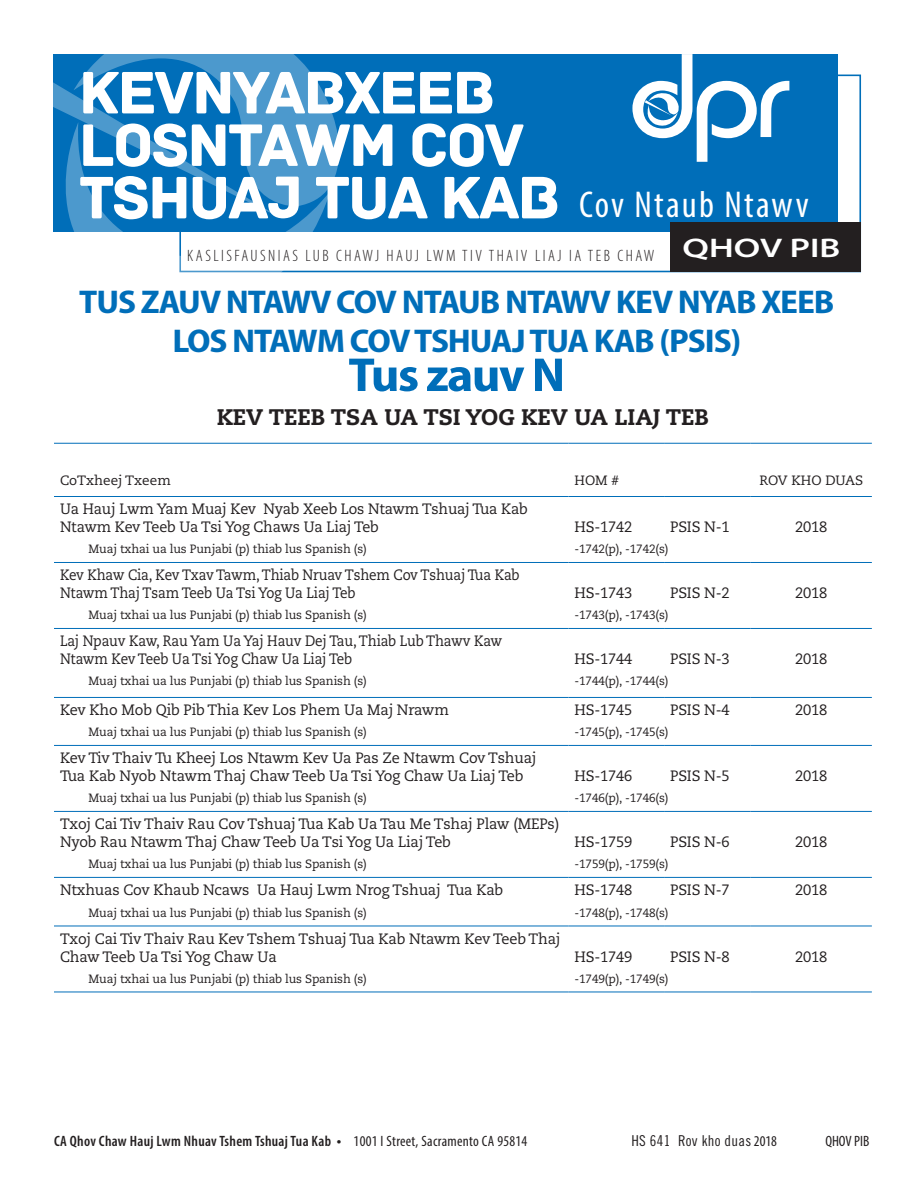
<style>
.page{position:relative;width:918px;height:1188px;background:#fff}
.page>*{position:absolute;margin:0;border:0;box-sizing:border-box;transform-origin:0 0}
.t1{font:63px/52.5px "Archive";letter-spacing:-.04em;color:#fff}
.t2{font:700 semi-condensed 48px "Myriad Pro";letter-spacing:-.03em;color:#006eb9;scale:1.1 1}
.t3{font:condensed 37.5px "Myriad Pro";letter-spacing:.06em;color:#fff}
.t4{font:700 semi-condensed 33px/39px "Myriad Pro";letter-spacing:-.03em;color:#006eb9;text-align:center;scale:1.1 1}
.t5{font:600 semi-expanded 27px "Myriad Pro";color:#fff;scale:1.25 1}
.t6{font:800 22.5px "Caecilia LT Std";color:#231f20}
.t7{font:300 condensed 16.5px "Myriad Pro";letter-spacing:.15em;color:#231f20}
.t8{font:15px/18px "Caecilia LT Std";letter-spacing:-.01em;color:#231f20}
.t9{font:15px/18px "Caecilia LT Std";letter-spacing:-.01em;color:#231f20;scale:.9 1}
.t10{font:15px/18px "Caecilia LT Std";letter-spacing:-.01em;color:#231f20;scale:.96 1}
.t11{font:600 condensed 15px "Myriad Pro";letter-spacing:.02em;color:#231f20}
.t12{font:15px "Trade Gothic LT Std Cn 18";letter-spacing:.02em;color:#231f20}
.t13{font:condensed 15px "Myriad Pro";color:#231f20}
.t14{font:13.5px "Caecilia LT Std";color:#231f20}
.t15{font:12px "Caecilia LT Std";letter-spacing:-.01em;color:#231f20}
.s1{font-weight:400}
.s2{font-family:"Myriad Pro";font-stretch:condensed}
</style>
<div class="page">
<div style="left:53px;top:54px;width:785px;height:178px;background:#006eb9"></div>
<div style="left:670px;top:222px;width:191px;height:50px;background:#231f20"></div>
<svg style="left:69px;top:210px;width:262px;height:63px"></svg>
<svg style="left:79px;top:54px;width:260px;height:156px;fill:#4c99cd"></svg>
<svg style="left:53px;top:81px;width:227px;height:137px"></svg>
<hr style="left:54px;top:443px;width:514px;height:1px;background:#006eb9">
<hr style="left:568px;top:443px;width:96px;height:1px;background:#006eb9">
<hr style="left:664px;top:443px;width:87px;height:1px;background:#006eb9">
<hr style="left:751px;top:443px;width:121px;height:1px;background:#006eb9">
<svg style="left:632px;top:54px;width:157px;height:108px"></svg>
<hr style="left:54px;top:562px;width:514px;height:1px;background:#006eb9">
<hr style="left:568px;top:562px;width:96px;height:1px;background:#006eb9">
<hr style="left:664px;top:562px;width:87px;height:1px;background:#006eb9">
<hr style="left:751px;top:562px;width:121px;height:1px;background:#006eb9">
<hr style="left:54px;top:628px;width:514px;height:1px;background:#006eb9">
<hr style="left:568px;top:628px;width:96px;height:1px;background:#006eb9">
<hr style="left:664px;top:628px;width:87px;height:1px;background:#006eb9">
<hr style="left:751px;top:628px;width:121px;height:1px;background:#006eb9">
<hr style="left:54px;top:697px;width:514px;height:1px;background:#006eb9">
<hr style="left:568px;top:697px;width:96px;height:1px;background:#006eb9">
<hr style="left:664px;top:697px;width:87px;height:1px;background:#006eb9">
<hr style="left:751px;top:697px;width:121px;height:1px;background:#006eb9">
<hr style="left:54px;top:745px;width:514px;height:1px;background:#006eb9">
<hr style="left:568px;top:745px;width:96px;height:1px;background:#006eb9">
<hr style="left:664px;top:745px;width:87px;height:1px;background:#006eb9">
<hr style="left:751px;top:745px;width:121px;height:1px;background:#006eb9">
<hr style="left:54px;top:811px;width:514px;height:1px;background:#006eb9">
<hr style="left:568px;top:811px;width:96px;height:1px;background:#006eb9">
<hr style="left:664px;top:811px;width:87px;height:1px;background:#006eb9">
<hr style="left:751px;top:811px;width:121px;height:1px;background:#006eb9">
<hr style="left:54px;top:877px;width:514px;height:1px;background:#006eb9">
<hr style="left:568px;top:877px;width:96px;height:1px;background:#006eb9">
<hr style="left:664px;top:877px;width:87px;height:1px;background:#006eb9">
<hr style="left:751px;top:877px;width:121px;height:1px;background:#006eb9">
<hr style="left:54px;top:926px;width:514px;height:1px;background:#006eb9">
<hr style="left:568px;top:926px;width:96px;height:1px;background:#006eb9">
<hr style="left:664px;top:926px;width:87px;height:1px;background:#006eb9">
<hr style="left:751px;top:926px;width:121px;height:1px;background:#006eb9">
<hr style="left:54px;top:992px;width:514px;height:1px;background:#006eb9">
<hr style="left:568px;top:992px;width:96px;height:1px;background:#006eb9">
<hr style="left:664px;top:992px;width:87px;height:1px;background:#006eb9">
<hr style="left:751px;top:992px;width:121px;height:1px;background:#006eb9">
<hr style="left:54px;top:496px;width:514px;height:1px;background:#006eb9">
<hr style="left:568px;top:496px;width:96px;height:1px;background:#006eb9">
<hr style="left:664px;top:496px;width:87px;height:1px;background:#006eb9">
<hr style="left:751px;top:496px;width:121px;height:1px;background:#006eb9">
<h1 class="t1" style="left:79px;top:67px;width:483px">KEVNYABXEEB<br>LOSNTAWM COV<br>TSHUAJ TUA KAB</h1>
<p class="t3" style="left:579px;top:182px;width:231px">Cov Ntaub Ntawv</p>
<p class="t7" style="left:187px;top:246px;width:469px">KASLISFAUSNIAS LUB CHAWJ HAUJ LWM TIV THAIV LIAJ IA TEB CHAW</p>
<p class="t5" style="left:683px;top:230px;width:128px">QHOV PIB</p>
<h3 class="t4" style="left:79px;top:281px;width:688px">TUS ZAUV NTAWV COV NTAUB NTAWV KEV NYAB XEEB<br>LOS NTAWM COV TSHUAJ TUA KAB (PSIS)</h3>
<h2 class="t2" style="left:348px;top:344px;width:199px">Tus zauv N</h2>
<h4 class="t6" style="left:217px;top:403px;width:494px">KEV TEEB TSA UA TSI YOG KEV UA LIAJ TEB</h4>
<p class="t14" style="left:60px;top:472px;width:112px">CoTxheej Txeem</p>
<p class="t14" style="left:574px;top:472px;width:46px">HOM #</p>
<p class="t14" style="left:760px;top:472px;width:105px">ROV KHO DUAS</p>
<p class="t10" style="left:60px;top:500px;width:489px">Ua Hauj Lwm Yam Muaj Kev Nyab Xeeb Los Ntawm Tshuaj Tua Kab<br>Ntawm Kev Teeb Ua Tsi Yog Chaws Ua Liaj Teb</p>
<p class="t15" style="left:88px;top:542px;width:280px">Muaj txhai ua lus Punjabi (p) thiab lus Spanish (s)</p>
<p class="t8" style="left:574px;top:518px;width:59px">HS-1742</p>
<p class="t15" style="left:575px;top:542px;width:96px">-1742(p), -1742(s)</p>
<p class="t8" style="left:670px;top:518px;width:61px">PSIS N-1</p>
<p class="t8" style="left:795px;top:518px;width:34px">2018</p>
<p class="t9" style="left:60px;top:566px;width:512px">Kev Khaw Cia, Kev Txav Tawm, Thiab Nruav Tshem Cov Tshuaj Tua Kab<br>Ntawm Thaj Tsam Teeb Ua Tsi Yog Ua Liaj Teb</p>
<p class="t15" style="left:88px;top:608px;width:280px">Muaj txhai ua lus Punjabi (p) thiab lus Spanish (s)</p>
<p class="t9" style="left:60px;top:632px;width:493px">Laj Npauv Kaw, Rau Yam Ua Yaj Hauv Dej Tau, Thiab Lub Thawv Kaw<br>Ntawm Kev Teeb Ua Tsi Yog Chaw Ua Liaj Teb</p>
<p class="t15" style="left:88px;top:674px;width:280px">Muaj txhai ua lus Punjabi (p) thiab lus Spanish (s)</p>
<p class="t8" style="left:60px;top:701px;width:391px">Kev Kho Mob Qib Pib Thia Kev Los Phem Ua Maj Nrawm</p>
<p class="t15" style="left:88px;top:725px;width:280px">Muaj txhai ua lus Punjabi (p) thiab lus Spanish (s)</p>
<p class="t8" style="left:60px;top:749px;width:478px">Kev Tiv Thaiv Tu Kheej Los Ntawm Kev Ua Pas Ze Ntawm Cov Tshuaj<br>Tua Kab Nyob Ntawm Thaj Chaw Teeb Ua Tsi Yog Chaw Ua Liaj Teb</p>
<p class="t15" style="left:88px;top:791px;width:280px">Muaj txhai ua lus Punjabi (p) thiab lus Spanish (s)</p>
<p class="t8" style="left:60px;top:815px;width:501px">Txoj Cai Tiv Thaiv Rau Cov Tshuaj Tua Kab Ua Tau Me Tshaj Plaw (MEPs)<br>Nyob Rau Ntawm Thaj Chaw Teeb Ua Tsi Yog Ua Liaj Teb</p>
<p class="t15" style="left:88px;top:857px;width:280px">Muaj txhai ua lus Punjabi (p) thiab lus Spanish (s)</p>
<p class="t8" style="left:60px;top:881px;width:445px">Ntxhuas Cov Khaub Ncaws Ua Hauj Lwm Nrog Tshuaj Tua Kab</p>
<p class="t15" style="left:88px;top:906px;width:280px">Muaj txhai ua lus Punjabi (p) thiab lus Spanish (s)</p>
<p class="t8" style="left:60px;top:930px;width:502px">Txoj Cai Tiv Thaiv Rau Kev Tshem Tshuaj Tua Kab Ntawm Kev Teeb Thaj<br>Chaw Teeb Ua Tsi Yog Chaw Ua</p>
<p class="t15" style="left:88px;top:972px;width:280px">Muaj txhai ua lus Punjabi (p) thiab lus Spanish (s)</p>
<p class="t8" style="left:574px;top:584px;width:59px">HS-1743</p>
<p class="t15" style="left:575px;top:608px;width:96px">-1743(p), -1743(s)</p>
<p class="t8" style="left:670px;top:584px;width:61px">PSIS N-2</p>
<p class="t8" style="left:795px;top:584px;width:34px">2018</p>
<p class="t8" style="left:574px;top:650px;width:59px">HS-1744</p>
<p class="t15" style="left:575px;top:674px;width:96px">-1744(p), -1744(s)</p>
<p class="t8" style="left:670px;top:650px;width:61px">PSIS N-3</p>
<p class="t8" style="left:795px;top:650px;width:34px">2018</p>
<p class="t8" style="left:574px;top:701px;width:59px">HS-1745</p>
<p class="t15" style="left:575px;top:725px;width:96px">-1745(p), -1745(s)</p>
<p class="t8" style="left:670px;top:701px;width:61px">PSIS N-4</p>
<p class="t8" style="left:795px;top:701px;width:34px">2018</p>
<p class="t8" style="left:574px;top:767px;width:59px">HS-1746</p>
<p class="t15" style="left:575px;top:791px;width:96px">-1746(p), -1746(s)</p>
<p class="t8" style="left:670px;top:767px;width:61px">PSIS N-5</p>
<p class="t8" style="left:795px;top:767px;width:34px">2018</p>
<p class="t8" style="left:574px;top:833px;width:59px">HS-1759</p>
<p class="t15" style="left:575px;top:857px;width:96px">-1759(p), -1759(s)</p>
<p class="t8" style="left:670px;top:833px;width:61px">PSIS N-6</p>
<p class="t8" style="left:795px;top:833px;width:34px">2018</p>
<p class="t8" style="left:574px;top:881px;width:59px">HS-1748</p>
<p class="t15" style="left:575px;top:906px;width:96px">-1748(p), -1748(s)</p>
<p class="t8" style="left:670px;top:881px;width:61px">PSIS N-7</p>
<p class="t8" style="left:795px;top:881px;width:34px">2018</p>
<p class="t8" style="left:574px;top:948px;width:59px">HS-1749</p>
<p class="t15" style="left:575px;top:972px;width:96px">-1749(p), -1749(s)</p>
<p class="t8" style="left:670px;top:948px;width:61px">PSIS N-8</p>
<p class="t8" style="left:795px;top:948px;width:34px">2018</p>
<p class="t11" style="left:54px;top:1132px;width:475px">CA Qhov Chaw Hauj Lwm Nhuav Tshem Tshuaj Tua Kab ● <span class="s1">1001 I Street, Sacramento CA 95814</span></p>
<p class="t12" style="left:632px;top:1132px;width:147px">HS 641 Rov kho duas <span class="s2">2018</span></p>
<p class="t13" style="left:825px;top:1132px;width:46px">QHOV PIB</p>
</div>
